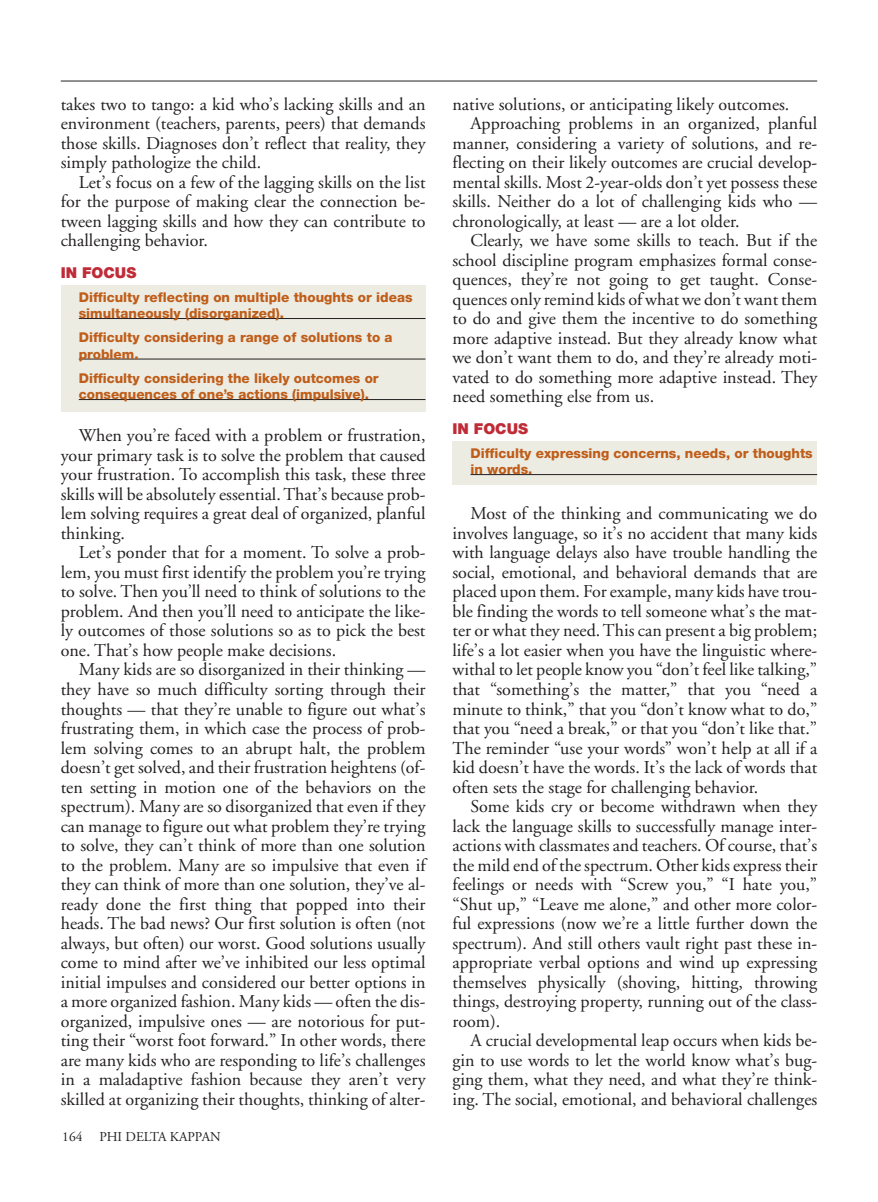
<style>
.page{position:relative;width:878px;height:1202px;background:#fff}
.page>*{position:absolute;margin:0;border:0;box-sizing:border-box;transform-origin:0 0}
.t1{font:18px/19.5px "Adobe Garamond";color:#231f20;text-align:justify}
.t2{font:900 15px "Helvetica Neue";color:#bf2b37}
.t3{font:800 13.5px/16.5px "Helvetica Neue";color:#bf5d19}
.t4{font:13.5px "Adobe Garamond";color:#231f20}
</style>
<div class="page">
<div style="left:61px;top:285px;width:364px;height:126px;background:#edece3"></div>
<div style="left:452px;top:441px;width:365px;height:43px;background:#edece3"></div>
<hr style="left:79px;top:318px;width:346px;height:1px;background:#231f20">
<hr style="left:79px;top:359px;width:346px;height:1px;background:#231f20">
<hr style="left:79px;top:399px;width:346px;height:1px;background:#231f20">
<hr style="left:470px;top:474px;width:347px;height:1px;background:#231f20">
<hr style="left:61px;top:81px;width:756px;height:1px;background:#231f20">
<p class="t1" style="left:61px;top:96px;width:366px">takes two to tango: a kid who’s lacking skills and an environment (teachers, parents, peers) that demands those skills. Diagnoses don’t reflect that reality, they simply pathologize the child.</p>
<p class="t1" style="left:61px;top:174px;width:366px;text-indent:18px">Let’s focus on a few of the lagging skills on the list for the purpose of making clear the connection be&shy;tween lagging skills and how they can contribute to challenging behavior.</p>
<p class="t2" style="left:61px;top:267px;width:77px">IN FOCUS</p>
<p class="t3" style="left:79px;top:290px;width:335px">Difficulty reflecting on multiple thoughts or ideas simultaneously (disorganized).</p>
<p class="t3" style="left:79px;top:330px;width:315px">Difficulty considering a range of solutions to a problem.</p>
<p class="t3" style="left:79px;top:371px;width:301px">Difficulty considering the likely outcomes or consequences of one’s actions (impulsive).</p>
<p class="t1" style="left:61px;top:427px;width:366px;text-indent:18px">When you’re faced with a problem or frustration, your primary task is to solve the problem that caused your frustration. To accomplish this task, these three skills will be absolutely essential. That’s because prob&shy;lem solving requires a great deal of organized, planful thinking.</p>
<p class="t1" style="left:61px;top:544px;width:366px;text-indent:18px">Let’s ponder that for a moment. To solve a prob&shy;lem, you must first identify the problem you’re trying to solve. Then you’ll need to think of solutions to the problem. And then you’ll need to anticipate the like&shy;ly outcomes of those solutions so as to pick the best one. That’s how people make decisions.</p>
<p class="t1" style="left:61px;top:661px;width:366px;text-indent:18px">Many kids are so disorganized in their thinking — they have so much difficulty sorting through their thoughts — that they’re unable to figure out what’s frustrating them, in which case the process of prob&shy;lem solving comes to an abrupt halt, the problem doesn’t get solved, and their frustration heightens (of&shy;ten setting in motion one of the behaviors on the spectrum). Many are so disorganized that even if they can manage to figure out what problem they’re trying to solve, they can’t think of more than one solution to the problem. Many are so impulsive that even if they can think of more than one solution, they’ve al&shy;ready done the first thing that popped into their heads. The bad news? Our first solution is often (not always, but often) our worst. Good solutions usually come to mind after we’ve inhibited our less optimal initial impulses and considered our better options in a more organized fashion. Many kids — often the dis&shy;organized, impulsive ones — are notorious for put&shy;ting their “worst foot forward.” In other words, there are many kids who are responding to life’s challenges in a maladaptive fashion because they aren’t very skilled at organizing their thoughts, thinking of alter-</p>
<p class="t4" style="left:62px;top:1131px;width:22px">164</p>
<p class="t4" style="left:99px;top:1131px;width:123px">PHI DELTA KAPPAN</p>
<p class="t1" style="left:452px;top:96px;width:338px">native solutions, or anticipating likely outcomes.</p>
<p class="t1" style="left:470px;top:115px;width:348px">Approaching problems in an organized, planful</p>
<p class="t1" style="left:452px;top:135px;width:366px">manner, considering a variety of solutions, and re-</p>
<p class="t1" style="left:452px;top:154px;width:366px">flecting on their likely outcomes are crucial develop-</p>
<p class="t1" style="left:452px;top:174px;width:366px">mental skills. Most 2-year-olds don’t yet possess these</p>
<p class="t1" style="left:452px;top:193px;width:366px">skills. Neither do a lot of challenging kids who —</p>
<p class="t1" style="left:452px;top:213px;width:288px">chronologically, at least — are a lot older.</p>
<p class="t1" style="left:470px;top:232px;width:348px">Clearly, we have some skills to teach. But if the</p>
<p class="t1" style="left:452px;top:252px;width:366px">school discipline program emphasizes formal conse-</p>
<p class="t1" style="left:452px;top:271px;width:366px">quences, they’re not going to get taught. Conse-</p>
<p class="t1" style="left:452px;top:291px;width:366px">quences only remind kids of what we don’t want them</p>
<p class="t1" style="left:452px;top:310px;width:366px">to do and give them the incentive to do something</p>
<p class="t1" style="left:452px;top:330px;width:366px">more adaptive instead. But they already know what</p>
<p class="t1" style="left:452px;top:349px;width:366px">we don’t want them to do, and they’re already moti-</p>
<p class="t1" style="left:452px;top:369px;width:366px">vated to do something more adaptive instead. They</p>
<p class="t1" style="left:452px;top:388px;width:203px">need something else from us.</p>
<p class="t2" style="left:452px;top:423px;width:77px">IN FOCUS</p>
<p class="t3" style="left:470px;top:446px;width:344px">Difficulty expressing concerns, needs, or thoughts in words.</p>
<p class="t1" style="left:452px;top:505px;width:366px;text-indent:18px">Most of the thinking and communicating we do involves language, so it’s no accident that many kids with language delays also have trouble handling the social, emotional, and behavioral demands that are placed upon them. For example, many kids have trou&shy;ble finding the words to tell someone what’s the mat&shy;ter or what they need. This can present a big problem; life’s a lot easier when you have the linguistic where&shy;withal to let people know you “don’t feel like talking,” that “something’s the matter,” that you “need a minute to think,” that you “don’t know what to do,” that you “need a break,” or that you “don’t like that.” The reminder “use your words” won’t help at all if a kid doesn’t have the words. It’s the lack of words that often sets the stage for challenging behavior.</p>
<p class="t1" style="left:452px;top:798px;width:366px;text-indent:18px">Some kids cry or become withdrawn when they lack the language skills to successfully manage inter&shy;actions with classmates and teachers. Of course, that’s the mild end of the spectrum. Other kids express their feelings or needs with “Screw you,” “I hate you,” “Shut up,” “Leave me alone,” and other more color&shy;ful expressions (now we’re a little further down the spectrum). And still others vault right past these in&shy;appropriate verbal options and wind up expressing themselves physically (shoving, hitting, throwing things, destroying property, running out of the class&shy;room).</p>
<p class="t1" style="left:452px;top:1032px;width:366px;text-indent:18px">A crucial developmental leap occurs when kids be&shy;gin to use words to let the world know what’s bug&shy;ging them, what they need, and what they’re think&shy;ing. The social, emotional, and behavioral challenges</p>
</div>
